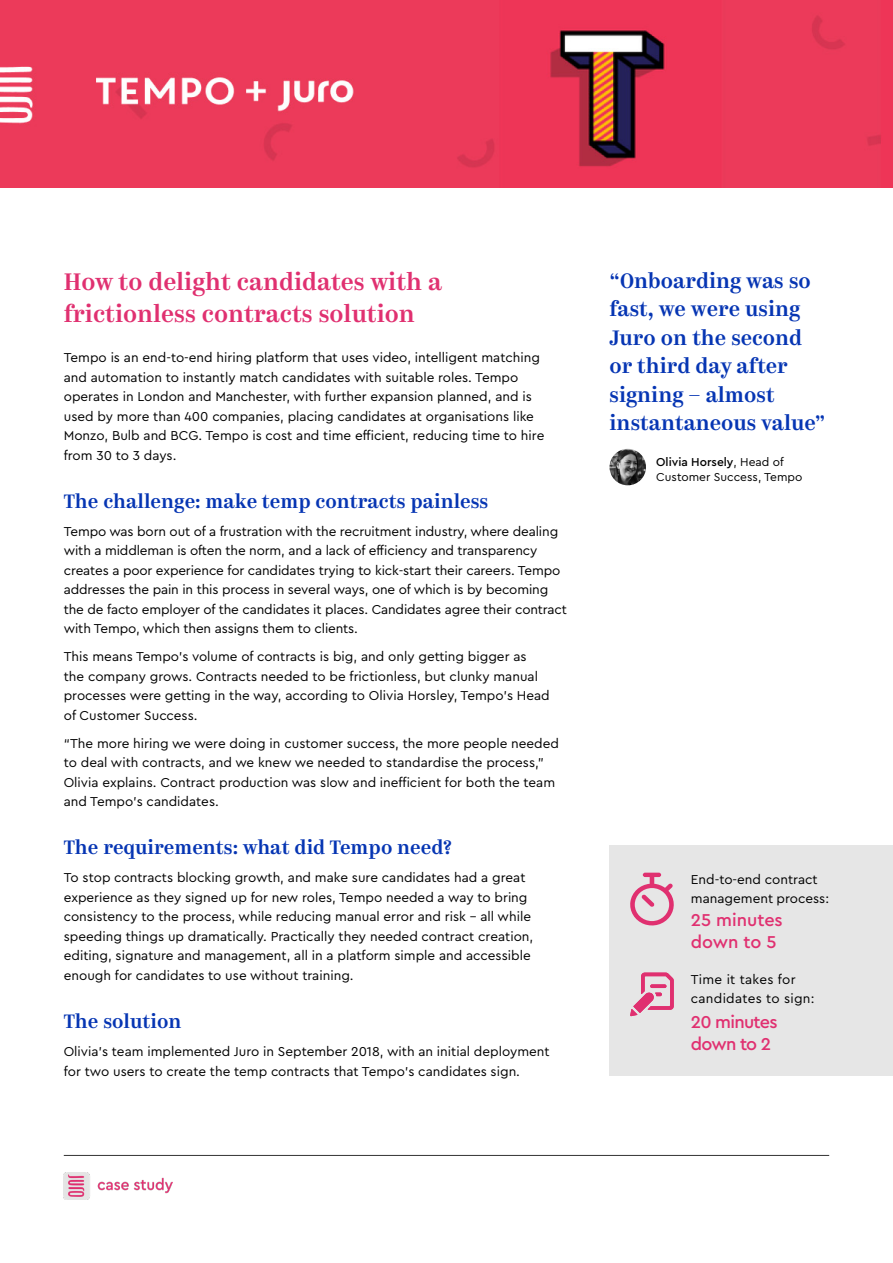
<style>
.page{position:relative;width:893px;height:1263px;background:#fff}
.page>*{position:absolute;margin:0;border:0;box-sizing:border-box;transform-origin:0 0}
.t1{font:500 24px/31.5px "Kazimir";color:#e03070}
.t2{font:500 21px/28.5px "Kazimir";color:#0635b3}
.t3{font:500 19.5px "Kazimir";color:#0635b3}
.t4{font:500 18px/22.5px "Cera Pro";letter-spacing:-.03em;color:#e03070}
.t5{font:500 18px/22.5px "Cera Pro";color:#e03070}
.t6{font:13.5px/19.5px "Cera Pro";color:#000}
.t7{font:13.5px/19.5px "Cera Pro";letter-spacing:.02em;color:#000}
.t8{font:12px/15px "Cera Pro";color:#000}
.s1{font-weight:500}
</style>
<div class="page">
<hr style="left:64px;top:1155px;width:765px;height:1px;background:#333">
<img style="left:64px;top:1173px;width:108px;height:26px">
<div style="left:609px;top:844px;width:284px;height:231px;background:#e6e6e6"></div>
<svg style="left:630px;top:873px;width:44px;height:53px"></svg>
<img style="left:0;top:0;width:892px;height:187px">
<svg style="left:630px;top:972px;width:44px;height:44px"></svg>
<img style="left:609px;top:449px;width:37px;height:36px;border-radius:18px">
<h1 class="t1" style="left:64px;top:267px;width:380px">How to delight candidates with a frictionless contracts solution</h1>
<p class="t6" style="left:64px;top:347px;width:482px">Tempo is an end-to-end hiring platform that uses video, intelligent matching and automation to instantly match candidates with suitable roles. Tempo operates in London and Manchester, with further expansion planned, and is used by more than 400 companies, placing candidates at organisations like Monzo, Bulb and BCG. Tempo is cost and time efficient, reducing time to hire from 30 to 3 days.</p>
<h3 class="t3" style="left:64px;top:489px;width:426px">The challenge: make temp contracts painless</h3>
<p class="t6" style="left:64px;top:521px;width:505px">Tempo was born out of a frustration with the recruitment industry, where dealing with a middleman is often the norm, and a lack of efficiency and transparency creates a poor experience for candidates trying to kick-start their careers. Tempo addresses the pain in this process in several ways, one of which is by becoming the de facto employer of the candidates it places. Candidates agree their contract with Tempo, which then assigns them to clients.</p>
<p class="t6" style="left:64px;top:646px;width:488px">This means Tempo’s volume of contracts is big, and only getting bigger as the company grows. Contracts needed to be frictionless, but clunky manual processes were getting in the way, according to Olivia Horsley, Tempo’s Head of Customer Success.</p>
<p class="t6" style="left:64px;top:733px;width:497px">“The more hiring we were doing in customer success, the more people needed to deal with contracts, and we knew we needed to standardise the process,” Olivia explains. Contract production was slow and inefficient for both the team and Tempo’s candidates.</p>
<h3 class="t3" style="left:64px;top:835px;width:389px">The requirements: what did Tempo need?</h3>
<p class="t6" style="left:64px;top:867px;width:471px">To stop contracts blocking growth, and make sure candidates had a great experience as they signed up for new roles, Tempo needed a way to bring consistency to the process, while reducing manual error and risk - all while speeding things up dramatically. Practically they needed contract creation, editing, signature and management, all in a platform simple and accessible enough for candidates to use without training.</p>
<h3 class="t3" style="left:64px;top:1009px;width:119px">The solution</h3>
<p class="t6" style="left:64px;top:1041px;width:487px">Olivia’s team implemented Juro in September 2018, with an initial deployment for two users to create the temp contracts that Tempo’s candidates sign.</p>
<h2 class="t2" style="left:609px;top:267px;width:218px">“Onboarding was so fast, we were using<br>Juro on the second or third day after signing – almost instantaneous value”</h2>
<p class="t8" style="left:656px;top:454px;width:148px"><span class="s1">Olivia Horsely</span>, Head of<br>Customer Success, Tempo</p>
<p class="t6" style="left:691px;top:869px;width:140px">End-to-end contract management process:</p>
<h3 class="t5" style="left:691px;top:907px;width:93px">25 minutes down to 5</h3>
<p class="t7" style="left:691px;top:969px;width:125px">Time it takes for candidates to sign:</p>
<h3 class="t4" style="left:691px;top:1009px;width:88px">20 minutes down to 2</h3>
</div>
